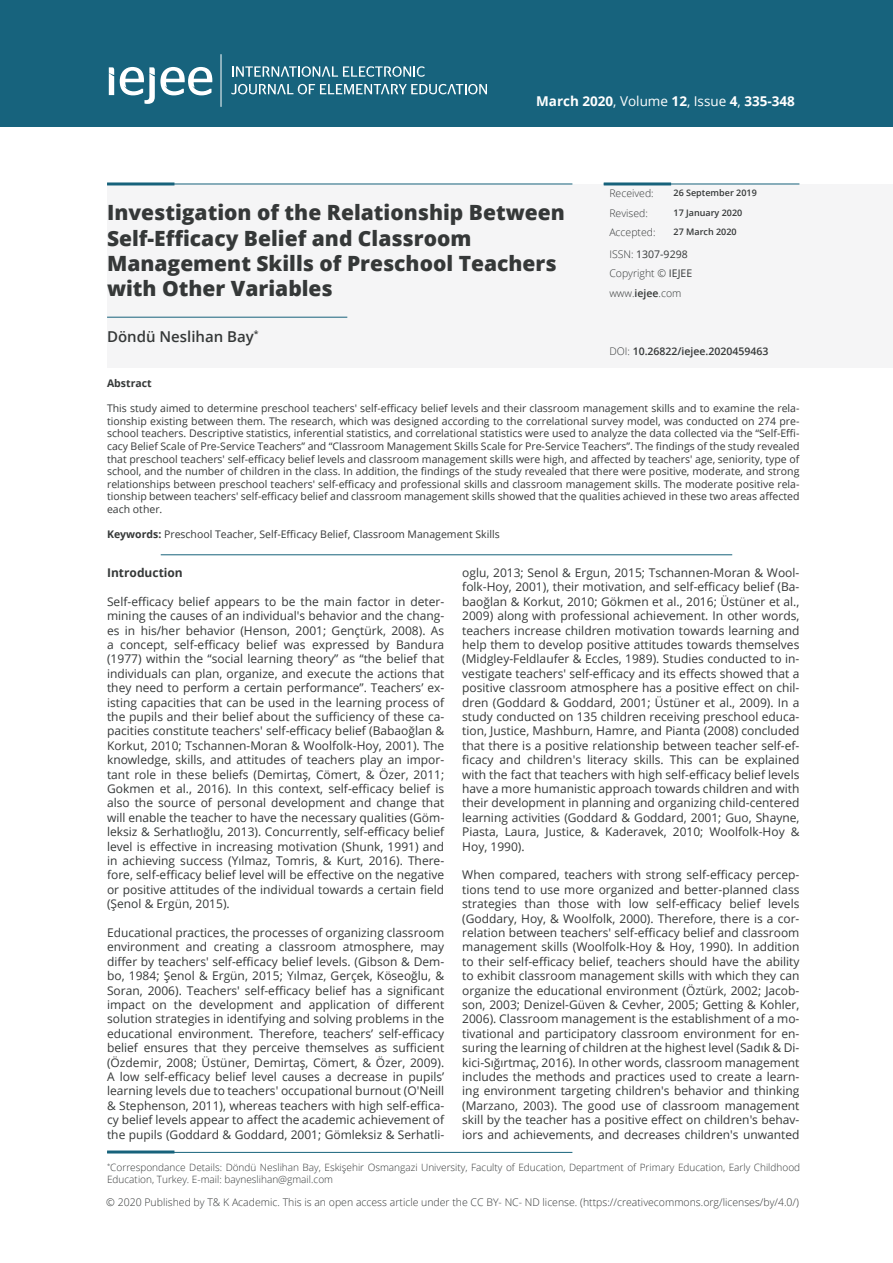
<style>
.page{position:relative;width:893px;height:1263px;background:#fff}
.page>*{position:absolute;margin:0;border:0;box-sizing:border-box;transform-origin:0 0}
.t1{font:800 21px/25.2px "Open Sans";color:#353838}
.t2{font:600 15px "Open Sans";color:#353838}
.t3{font:700 13.5px "Open Sans";color:#fff}
.t4{font:12px/14.4px "Open Sans";color:#353838;text-align:justify}
.t5{font:700 12px "Open Sans";color:#353838}
.t6{font:10.5px/12.6px "Open Sans";color:#353838;text-align:justify}
.t7{font:300 10.5px/19.5px "Open Sans";color:#353838}
.t8{font:600 10.5px "Open Sans";color:#353838}
.t9{font:700 10.5px "Open Sans";color:#353838}
.t10{font:300 10.05px/12px "Open Sans";color:#353838}
.t11{font:600 9px "Open Sans";color:#353838}
.s1{font-weight:400}
.s2{font-weight:600}
.s3{font-weight:300}
.s4{font-weight:700}
</style>
<div class="page">
<div style="left:0;top:0;width:893px;height:126px;background:#17637d"></div>
<div style="left:107px;top:184px;width:785px;height:184px;background:#f5f5f6"></div>
<hr style="left:107px;top:182px;width:67px;height:3px;background:#17627b">
<hr style="left:107px;top:184px;width:465px;height:1px;background:#17627b">
<hr style="left:604px;top:182px;width:67px;height:3px;background:#17627b">
<hr style="left:604px;top:184px;width:195px;height:1px;background:#17627b">
<svg style="left:109px;top:67px;width:5px;height:28px"></svg>
<svg style="left:120px;top:67px;width:92px;height:37px"></svg>
<hr style="left:221px;top:54px;width:1px;height:53px;background:#fff">
<svg style="left:232px;top:66px;width:193px;height:11px"></svg>
<svg style="left:231px;top:84px;width:256px;height:10px"></svg>
<hr style="left:107px;top:317px;width:240px;height:1px;background:#17627b">
<hr style="left:107px;top:1150px;width:67px;height:3px;background:#17627b">
<hr style="left:107px;top:1152px;width:465px;height:1px;background:#17627b">
<hr style="left:161px;top:554px;width:571px;height:1px;background:#17627b">
<p class="t3" style="left:536px;top:92px;width:260px">March 2020<span class="s1">, Volume</span> 12<span class="s1">, Issue</span> 4<span class="s1">,</span> 335-348</p>
<p class="t1" style="left:107px;top:199px;width:459px">Investigation of the Relationship Between<br>Self-Efficacy Belief and Classroom</p>
<p class="t1" style="left:107px;top:249px;width:451px">Management Skills of Preschool Teachers with Other Variables</p>
<p class="t2" style="left:107px;top:326px;width:153px">Döndü Neslihan Bay<sup>*</sup></p>
<p class="t11" style="left:674px;top:187px;width:85px">26 September 2019</p>
<p class="t11" style="left:674px;top:206px;width:70px">17 January 2020</p>
<p class="t11" style="left:674px;top:226px;width:65px">27 March 2020</p>
<p class="t7" style="left:609px;top:183px;width:48px">Received:<br>Revised:<br>Accepted:</p>
<p class="t7" style="left:609px;top:244px;width:84px">ISSN: <span class="s1">1307-9298<br></span>Copyright © <span class="s1">IEJEE </span>www.<span class="s2">iejee</span>.com</p>
<p class="t8" style="left:609px;top:344px;width:161px"><span class="s3">DOI:</span> 10.26822/iejee.2020459463</p>
<p class="t9" style="left:107px;top:376px;width:46px">Abstract</p>
<p class="t6" style="left:107px;top:402px;width:694px">This study aimed to determine preschool teachers' self-efficacy belief levels and their classroom management skills and to examine the rela&shy;tionship existing between them. The research, which was designed according to the correlational survey model, was conducted on 274 pre&shy;school teachers. Descriptive statistics, inferential statistics, and correlational statistics were used to analyze the data collected via the “Self-Effi&shy;cacy Belief Scale of Pre-Service Teachers” and “Classroom Management Skills Scale for Pre-Service Teachers”. The findings of the study revealed that preschool teachers' self-efficacy belief levels and classroom management skills were high, and affected by teachers' age, seniority, type of school, and the number of children in the class. In addition, the findings of the study revealed that there were positive, moderate, and strong relationships between preschool teachers' self-efficacy and professional skills and classroom management skills. The moderate positive rela&shy;tionship between teachers' self-efficacy belief and classroom management skills showed that the qualities achieved in these two areas affected each other.</p>
<p class="t6" style="left:107px;top:528px;width:394px"><span class="s4">Keywords:</span> Preschool Teacher, Self-Efficacy Belief, Classroom Management Skills</p>
<p class="t5" style="left:107px;top:564px;width:77px">Introduction</p>
<p class="t4" style="left:107px;top:594px;width:339px">Self-efficacy belief appears to be the main factor in deter&shy;mining the causes of an individual's behavior and the chang&shy;es in his/her behavior (Henson, 2001; Gençtürk, 2008). As a concept, self-efficacy belief was expressed by Bandura (1977) within the “social learning theory” as “the belief that individuals can plan, organize, and execute the actions that they need to perform a certain performance”. Teachers’ ex&shy;isting capacities that can be used in the learning process of the pupils and their belief about the sufficiency of these ca&shy;pacities constitute teachers' self-efficacy belief (Babaoğlan &amp; Korkut, 2010; Tschannen-Moran &amp; Woolfolk-Hoy, 2001). The knowledge, skills, and attitudes of teachers play an impor&shy;tant role in these beliefs (Demirtaş, Cömert, &amp; Özer, 2011; Gokmen et al., 2016). In this context, self-efficacy belief is also the source of personal development and change that will enable the teacher to have the necessary qualities (Göm&shy;leksiz &amp; Serhatlıoğlu, 2013). Concurrently, self-efficacy belief level is effective in increasing motivation (Shunk, 1991) and in achieving success (Yılmaz, Tomris, &amp; Kurt, 2016). There&shy;fore, self-efficacy belief level will be effective on the negative or positive attitudes of the individual towards a certain field (Şenol &amp; Ergün, 2015).</p>
<p class="t4" style="left:107px;top:925px;width:339px">Educational practices, the processes of organizing classroom environment and creating a classroom atmosphere, may differ by teachers' self-efficacy belief levels. (Gibson &amp; Dem&shy;bo, 1984; Şenol &amp; Ergün, 2015; Yılmaz, Gerçek, Köseoğlu, &amp; Soran, 2006). Teachers' self-efficacy belief has a significant impact on the development and application of different solution strategies in identifying and solving problems in the educational environment. Therefore, teachers’ self-efficacy belief ensures that they perceive themselves as sufficient (Özdemir, 2008; Üstüner, Demirtaş, Cömert, &amp; Özer, 2009).<br>A low self-efficacy belief level causes a decrease in pupils’ learning levels due to teachers' occupational burnout (O'Neill &amp; Stephenson, 2011), whereas teachers with high self-effica&shy;cy belief levels appear to affect the academic achievement of the pupils (Goddard &amp; Goddard, 2001; Gömleksiz &amp; Serhatli-</p>
<p class="t4" style="left:462px;top:565px;width:339px">oglu, 2013; Senol &amp; Ergun, 2015; Tschannen-Moran &amp; Wool&shy;folk-Hoy, 2001), their motivation, and self-efficacy belief (Ba&shy;baoğlan &amp; Korkut, 2010; Gökmen et al., 2016; Üstüner et al., 2009) along with professional achievement. In other words, teachers increase children motivation towards learning and help them to develop positive attitudes towards themselves (Midgley-Feldlaufer &amp; Eccles, 1989). Studies conducted to in&shy;vestigate teachers' self-efficacy and its effects showed that a positive classroom atmosphere has a positive effect on chil&shy;dren (Goddard &amp; Goddard, 2001; Üstüner et al., 2009). In a study conducted on 135 children receiving preschool educa&shy;tion, Justice, Mashburn, Hamre, and Pianta (2008) concluded that there is a positive relationship between teacher self-ef&shy;ficacy and children's literacy skills. This can be explained with the fact that teachers with high self-efficacy belief levels have a more humanistic approach towards children and with their development in planning and organizing child-centered learning activities (Goddard &amp; Goddard, 2001; Guo, Shayne, Piasta, Laura, Justice, &amp; Kaderavek, 2010; Woolfolk-Hoy &amp; Hoy, 1990).</p>
<p class="t4" style="left:462px;top:867px;width:339px">When compared, teachers with strong self-efficacy percep&shy;tions tend to use more organized and better-planned class strategies than those with low self-efficacy belief levels (Goddary, Hoy, &amp; Woolfolk, 2000). Therefore, there is a cor&shy;relation between teachers' self-efficacy belief and classroom management skills (Woolfolk-Hoy &amp; Hoy, 1990). In addition to their self-efficacy belief, teachers should have the ability to exhibit classroom management skills with which they can organize the educational environment (Öztürk, 2002; Jacob&shy;son, 2003; Denizel-Güven &amp; Cevher, 2005; Getting &amp; Kohler, 2006). Classroom management is the establishment of a mo&shy;tivational and participatory classroom environment for en&shy;suring the learning of children at the highest level (Sadık &amp; Di&shy;kici-Sığırtmaç, 2016). In other words, classroom management includes the methods and practices used to create a learn&shy;ing environment targeting children's behavior and thinking (Marzano, 2003). The good use of classroom management skill by the teacher has a positive effect on children's behav&shy;iors and achievements, and decreases children's unwanted</p>
<p class="t10" style="left:107px;top:1161px;width:695px"><sup>*</sup>Correspondance Details: Döndü Neslihan Bay, Eskişehir Osmangazi University, Faculty of Education, Department of Primary Education, Early Childhood<br>Education, Turkey. E-mail: bayneslihan@gmail.com</p>
<p class="t7" style="left:106px;top:1192px;width:694px">© 2020 Published by T&amp; K Academic. This is an open access article under the CC BY- NC- ND license. (https://creativecommons.org/licenses/by/4.0/)</p>
</div>
